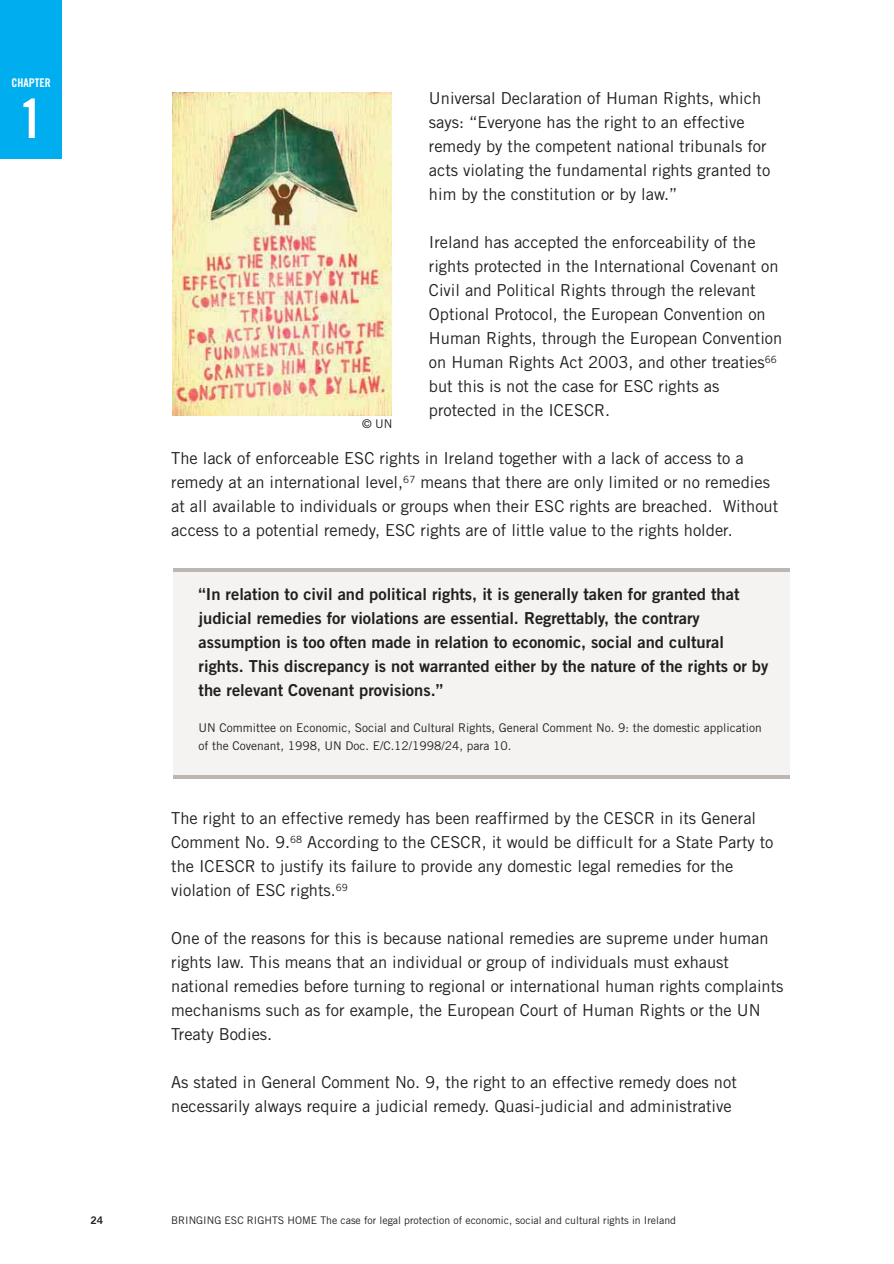
<style>
.page{position:relative;width:894px;height:1264px;background:#fff}
.page>*{position:absolute;margin:0;border:0;box-sizing:border-box;transform-origin:0 0}
.t1{font:54px "Trade Gothic Bold Cond Twenty";color:#fff}
.t2{font:16.5px/24px "Trade Gothic";color:#231f20}
.t3{font:16.5px/24px "Trade Gothic Bold Two";color:#231f20}
.t4{font:12px/18px "Trade Gothic";color:#231f20}
.t5{font:12px "Trade Gothic Bold Cond Twenty";color:#fff}
.t6{font:10.5px "Trade Gothic";color:#231f20}
.t7{font:10.5px "Trade Gothic Bold Two";color:#231f20}
</style>
<div class="page">
<div style="left:0;top:0;width:62px;height:159px;background:#00aeef"></div>
<div style="left:173px;top:570px;width:616px;height:206px;background:#f5f3f2"></div>
<hr style="left:173px;top:568px;width:616px;height:4px;background:#bdb6b3">
<hr style="left:173px;top:775px;width:616px;height:4px;background:#bdb6b3">
<img style="left:172px;top:92px;width:219px;height:323px">
<p class="t5" style="left:11px;top:78px;width:41px">CHAPTER</p>
<h1 class="t1" style="left:19px;top:99px;width:25px">1</h1>
<p class="t7" style="left:90px;top:1216px;width:14px">24</p>
<p class="t2" style="left:429px;top:87px;width:343px">Universal Declaration of Human Rights, which says: “Everyone has the right to an effective remedy by the competent national tribunals for acts violating the fundamental rights granted to him by the constitution or by law.”</p>
<p class="t2" style="left:429px;top:231px;width:355px">Ireland has accepted the enforceability of the rights protected in the International Covenant on Civil and Political Rights through the relevant Optional Protocol, the European Convention on Human Rights, through the European Convention on Human Rights Act 2003, and other treaties<sup>66 </sup>but this is not the case for ESC rights as protected in the ICESCR.</p>
<p class="t2" style="left:171px;top:447px;width:608px">The lack of enforceable ESC rights in Ireland together with a lack of access to a remedy at an international level,<sup>67</sup> means that there are only limited or no remedies at all available to individuals or groups when their ESC rights are breached. Without access to a potential remedy, ESC rights are of little value to the rights holder.</p>
<p class="t4" style="left:362px;top:415px;width:32px">© UN</p>
<p class="t3" style="left:199px;top:584px;width:571px">“In relation to civil and political rights, it is generally taken for granted that judicial remedies for violations are essential. Regrettably, the contrary assumption is too often made in relation to economic, social and cultural rights. This discrepancy is not warranted either by the nature of the rights or by the relevant Covenant provisions.”</p>
<p class="t4" style="left:199px;top:720px;width:565px">UN Committee on Economic, Social and Cultural Rights, General Comment No. 9: the domestic application of the Covenant, 1998, UN Doc. E/C.12/1998/24, para 10.</p>
<p class="t2" style="left:171px;top:807px;width:604px">The right to an effective remedy has been reaffirmed by the CESCR in its General Comment No. 9.<sup>68</sup> According to the CESCR, it would be difficult for a State Party to the ICESCR to justify its failure to provide any domestic legal remedies for the violation of ESC rights.<sup>69</sup></p>
<p class="t2" style="left:171px;top:927px;width:614px">One of the reasons for this is because national remedies are supreme under human rights law. This means that an individual or group of individuals must exhaust national remedies before turning to regional or international human rights complaints mechanisms such as for example, the European Court of Human Rights or the UN Treaty Bodies.</p>
<p class="t2" style="left:171px;top:1071px;width:567px">As stated in General Comment No. 9, the right to an effective remedy does not necessarily always require a judicial remedy. Quasi-judicial and administrative</p>
<p class="t6" style="left:171px;top:1216px;width:506px">BRINGING ESC RIGHTS HOME The case for legal protection of economic, social and cultural rights in Ireland</p>
</div>
